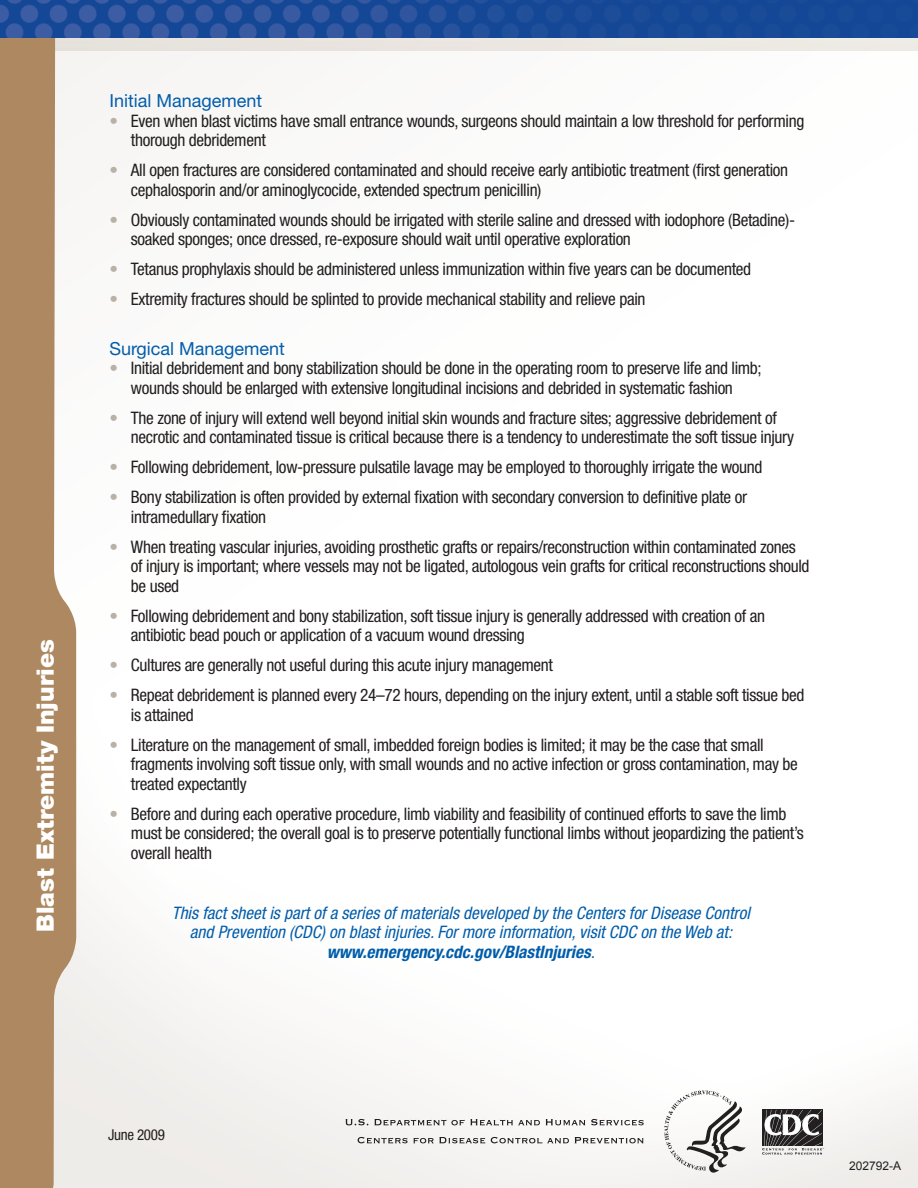
<style>
.page{position:relative;width:918px;height:1188px;background:#fff}
.page>*{position:absolute;margin:0;border:0;box-sizing:border-box;transform-origin:0 0}
.t1{font:900 24px "Helvetica Neue LT Std";color:#fff}
.t2{font:18px "Helvetica Neue LT Std";color:#015dab}
.t3{font:condensed 17.25px/19.5px "Helvetica Neue LT Std";letter-spacing:-.02em;color:#231f20}
.t4{font:italic condensed 17.25px/19.5px "Helvetica Neue LT Std";color:#015dab;text-align:center}
.t5{font:condensed 15px "Helvetica Neue LT Std";letter-spacing:-.02em;color:#231f20}
.t6{font:12px "Arial";color:#231f20}
.s1{color:#bab1a6}
.s2{font-weight:700}
</style>
<div class="page">
<img style="left:76px;top:51px;width:842px;height:1137px">
<svg style="left:0;top:38px;width:76px;height:1150px;background:#bb9c7c"></svg>
<div style="left:55px;top:0;width:863px;height:51px;background:#ebe6e1"></div>
<img style="left:0;top:0;width:918px;height:38px">
<svg style="left:664px;top:1091px;width:82px;height:82px"></svg>
<svg style="left:345px;top:1119px;width:23px;height:6px"></svg>
<svg style="left:374px;top:1119px;width:166px;height:6px"></svg>
<svg style="left:546px;top:1119px;width:39px;height:6px"></svg>
<svg style="left:591px;top:1119px;width:53px;height:6px"></svg>
<svg style="left:358px;top:1137px;width:127px;height:6px"></svg>
<svg style="left:491px;top:1137px;width:78px;height:6px"></svg>
<svg style="left:575px;top:1137px;width:68px;height:6px"></svg>
<svg style="left:762px;top:1110px;width:62px;height:45px"></svg>
<h1 class="t1" style="left:31px;top:932px;width:294px;rotate:-90deg">Blast Extremity Injuries</h1>
<p class="t2" style="left:109px;top:90px;width:154px">Initial Management</p>
<p class="t3" style="left:131px;top:111px;width:675px;text-indent:-22px"><span class="s1">•</span> Even when blast victims have small entrance wounds, surgeons should maintain a low threshold for performing thorough debridement</p>
<p class="t3" style="left:131px;top:160px;width:659px;text-indent:-22px"><span class="s1">•</span> All open fractures are considered contaminated and should receive early antibiotic treatment (first generation cephalosporin and/or aminoglycocide, extended spectrum penicillin)</p>
<p class="t3" style="left:131px;top:210px;width:666px;text-indent:-22px"><span class="s1">•</span> Obviously contaminated wounds should be irrigated with sterile saline and dressed with iodophore (Betadine)- soaked sponges; once dressed, re-exposure should wait until operative exploration</p>
<p class="t3" style="left:109px;top:259px;width:643px"><span class="s1">•</span> Tetanus prophylaxis should be administered unless immunization within five years can be documented</p>
<p class="t3" style="left:109px;top:289px;width:538px"><span class="s1">•</span> Extremity fractures should be splinted to provide mechanical stability and relieve pain</p>
<p class="t2" style="left:109px;top:338px;width:177px">Surgical Management</p>
<p class="t3" style="left:109px;top:358px;width:654px;text-align:center"><span class="s1">•</span> Initial debridement and bony stabilization should be done in the operating room to preserve life and limb; wounds should be enlarged with extensive longitudinal incisions and debrided in systematic fashion</p>
<p class="t3" style="left:131px;top:408px;width:665px;text-indent:-22px"><span class="s1">•</span> The zone of injury will extend well beyond initial skin wounds and fracture sites; aggressive debridement of necrotic and contaminated tissue is critical because there is a tendency to underestimate the soft tissue injury</p>
<p class="t3" style="left:109px;top:457px;width:655px"><span class="s1">•</span> Following debridement, low-pressure pulsatile lavage may be employed to thoroughly irrigate the wound</p>
<p class="t3" style="left:131px;top:487px;width:618px;text-indent:-22px"><span class="s1">•</span> Bony stabilization is often provided by external fixation with secondary conversion to definitive plate or intramedullary fixation</p>
<p class="t3" style="left:131px;top:537px;width:680px;text-indent:-22px"><span class="s1">•</span> When treating vascular injuries, avoiding prosthetic grafts or repairs/reconstruction within contaminated zones of injury is important; where vessels may not be ligated, autologous vein grafts for critical reconstructions should be used</p>
<p class="t3" style="left:131px;top:606px;width:636px;text-indent:-22px"><span class="s1">•</span> Following debridement and bony stabilization, soft tissue injury is generally addressed with creation of an antibiotic bead pouch or application of a vacuum wound dressing</p>
<p class="t3" style="left:109px;top:655px;width:445px"><span class="s1">•</span> Cultures are generally not useful during this acute injury management</p>
<p class="t3" style="left:131px;top:685px;width:675px;text-indent:-22px"><span class="s1">•</span> Repeat debridement is planned every 24–72 hours, depending on the injury extent, until a stable soft tissue bed is attained</p>
<p class="t3" style="left:131px;top:735px;width:668px;text-indent:-22px"><span class="s1">•</span> Literature on the management of small, imbedded foreign bodies is limited; it may be the case that small fragments involving soft tissue only, with small wounds and no active infection or gross contamination, may be treated expectantly</p>
<p class="t3" style="left:131px;top:804px;width:675px;text-indent:-22px"><span class="s1">•</span> Before and during each operative procedure, limb viability and feasibility of continued efforts to save the limb must be considered; the overall goal is to preserve potentially functional limbs without jeopardizing the patient’s overall health</p>
<p class="t4" style="left:172px;top:903px;width:580px">This fact sheet is part of a series of materials developed by the Centers for Disease Control and Prevention (CDC) on blast injuries. For more information, visit CDC on the Web at: <span class="s2">www.emergency.cdc.gov/BlastInjuries</span>.</p>
<p class="t5" style="left:108px;top:1126px;width:58px">June 2009</p>
<p class="t6" style="left:849px;top:1158px;width:54px">202792-A</p>
</div>
